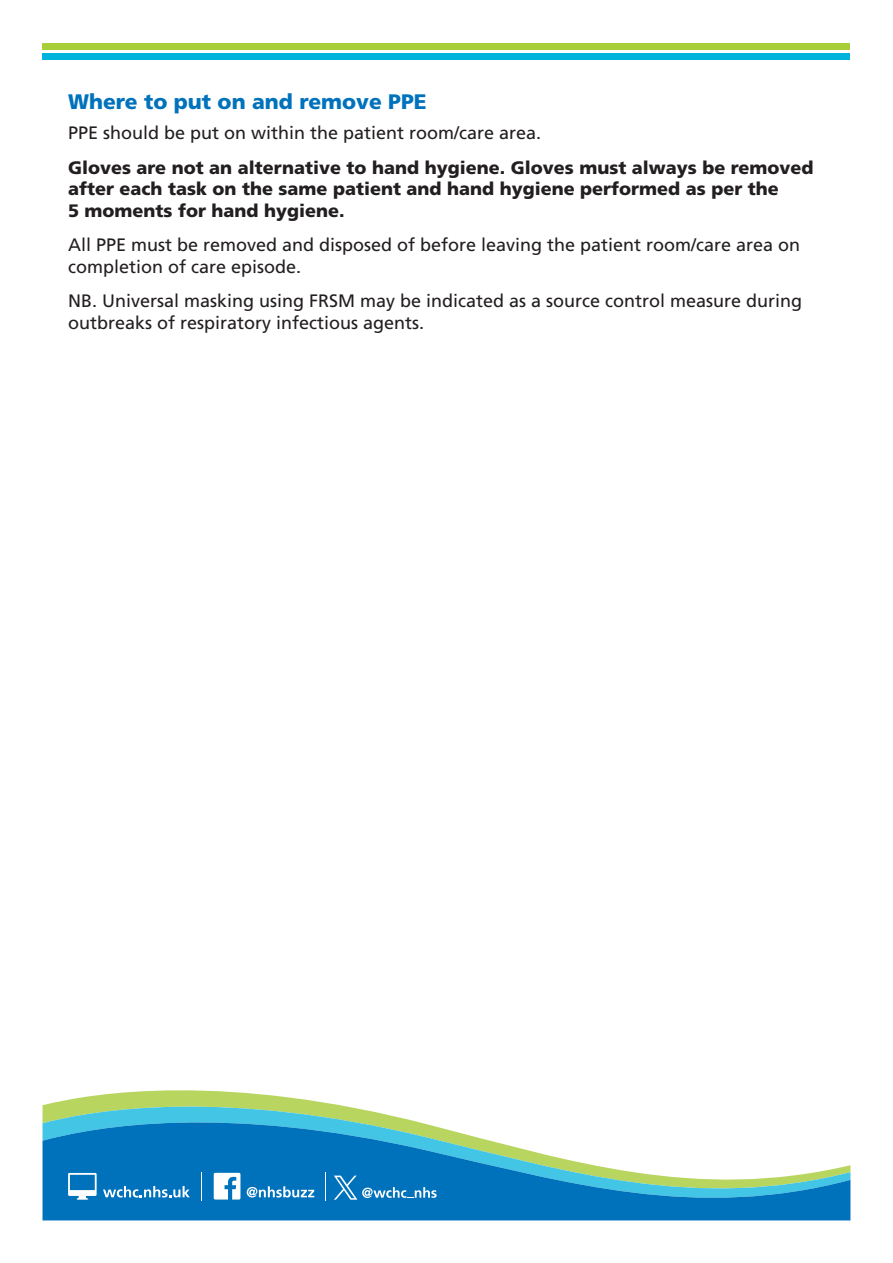
<style>
.page{position:relative;width:893px;height:1263px;background:#fff}
.page>*{position:absolute;margin:0;border:0;box-sizing:border-box;transform-origin:0 0}
.t1{font:900 21px "Frutiger LT Pro";color:#0072bc}
.t2{font:18px/21.6px "Frutiger LT Pro";color:#231f20}
.t3{font:900 18px/21.6px "Frutiger LT Pro";color:#231f20}
</style>
<div class="page">
<svg style="left:48px;top:1090px;width:284px;height:14px;fill:#b8d65f"></svg>
<svg style="left:43px;top:1104px;width:807px;height:117px"></svg>
<svg style="left:68px;top:1173px;width:29px;height:27px"></svg>
<svg style="left:247px;top:1186px;width:67px;height:11px"></svg>
<svg style="left:214px;top:1173px;width:26px;height:26px"></svg>
<svg style="left:103px;top:1186px;width:87px;height:11px"></svg>
<svg style="left:201px;top:1172px;width:1px;height:28px"></svg>
<svg style="left:325px;top:1172px;width:1px;height:28px"></svg>
<svg style="left:334px;top:1175px;width:103px;height:25px;background:#2a89c6"></svg>
<div style="left:43px;top:43px;width:807px;height:7px;background:#a9cf38"></div>
<div style="left:43px;top:53px;width:807px;height:6px;background:#00b3dc"></div>
<p class="t1" style="left:68px;top:89px;width:360px">Where to put on and remove PPE</p>
<p class="t2" style="left:68px;top:122px;width:475px">PPE should be put on within the patient room/care area.</p>
<p class="t3" style="left:68px;top:157px;width:747px">Gloves are not an alternative to hand hygiene. Gloves must always be removed after each task on the same patient and hand hygiene performed as per the<br>5 moments for hand hygiene.</p>
<p class="t2" style="left:68px;top:234px;width:734px">All PPE must be removed and disposed of before leaving the patient room/care area on completion of care episode.</p>
<p class="t2" style="left:68px;top:290px;width:736px">NB. Universal masking using FRSM may be indicated as a source control measure during outbreaks of respiratory infectious agents.</p>
</div>
